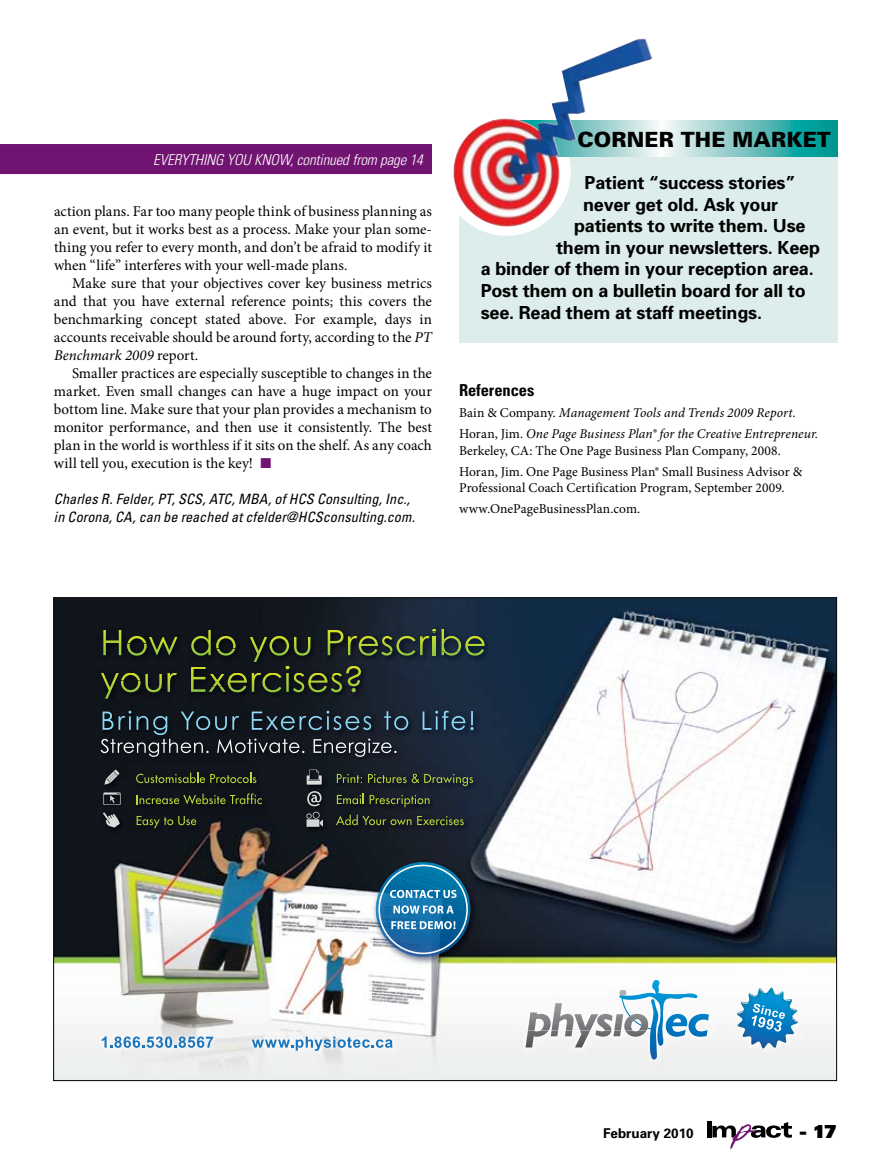
<style>
.page{position:relative;width:891px;height:1168px;background:#fff}
.page>*{position:absolute;margin:0;border:0;box-sizing:border-box;transform-origin:0 0}
.t1{font:900 21px "Univers";color:#000}
.t2{font:700 18px "Univers";letter-spacing:-.01em;color:#000}
.t3{font:900 18px "Univers";color:#000}
.t4{font:700 condensed 16.5px "Univers";letter-spacing:-.005em;color:#000}
.t5{font:15px/18px "Minion Pro";color:#000;text-align:justify}
.t6{font:italic 300 condensed 15px "Univers";letter-spacing:-.01em;color:#fff}
.t7{font:italic condensed 14.25px/18px "Univers";letter-spacing:.01em;color:#000}
.t8{font:13.5px/21px "Minion Pro";letter-spacing:.005em;color:#000}
.t9{font:italic 13.5px/21px "Minion Pro";letter-spacing:.005em;color:#000}
.t10{font:700 13.5px "Univers";color:#000}
.s1{font-style:italic}
.s2{color:#711471}
.s3{font-style:normal}
</style>
<div class="page">
<div style="left:707px;top:1121px;width:5px;height:16px;background:#000"></div>
<svg style="left:712px;top:1122px;width:80px;height:27px"></svg>
<img style="left:55px;top:599px;width:780px;height:480px">
<svg style="left:423px;top:711px;width:42px;height:19px"></svg>
<svg style="left:471px;top:711px;width:3px;height:19px"></svg>
<svg style="left:101px;top:711px;width:307px;height:46px;background:#2a343d"></svg>
<svg style="left:104px;top:769px;width:15px;height:15px"></svg>
<svg style="left:136px;top:772px;width:120px;height:11px"></svg>
<svg style="left:337px;top:793px;width:27px;height:11px"></svg>
<svg style="left:370px;top:795px;width:60px;height:12px"></svg>
<svg style="left:307px;top:791px;width:15px;height:15px"></svg>
<svg style="left:337px;top:774px;width:25px;height:9px"></svg>
<svg style="left:368px;top:774px;width:105px;height:12px"></svg>
<svg style="left:307px;top:769px;width:15px;height:15px"></svg>
<svg style="left:137px;top:793px;width:125px;height:11px"></svg>
<svg style="left:103px;top:792px;width:18px;height:13px"></svg>
<svg style="left:103px;top:812px;width:17px;height:16px"></svg>
<svg style="left:137px;top:816px;width:59px;height:12px"></svg>
<svg style="left:336px;top:814px;width:128px;height:11px"></svg>
<svg style="left:306px;top:812px;width:17px;height:15px"></svg>
<svg style="left:103px;top:630px;width:18px;height:25px"></svg>
<svg style="left:127px;top:636px;width:51px;height:19px"></svg>
<svg style="left:442px;top:629px;width:43px;height:26px"></svg>
<svg style="left:101px;top:672px;width:61px;height:27px;background:#2f381d"></svg>
<svg style="left:168px;top:672px;width:9px;height:20px"></svg>
<svg style="left:191px;top:629px;width:245px;height:63px;background:#2b3626"></svg>
<svg style="left:376px;top:862px;width:94px;height:95px;background:#38799f"></svg>
<svg style="left:102px;top:1036px;width:111px;height:12px"></svg>
<svg style="left:252px;top:1036px;width:141px;height:15px"></svg>
<svg style="left:526px;top:980px;width:183px;height:80px"></svg>
<img style="left:737px;top:987px;width:61px;height:61px">
<svg style="left:738px;top:989px;width:59px;height:42px"></svg>
<div style="left:0;top:144px;width:432px;height:30px;background:#711471"></div>
<div style="left:460px;top:156px;width:378px;height:187px;background:#ddedec"></div>
<img style="left:442px;top:109px;width:129px;height:127px;border-radius:50%">
<svg style="left:492px;top:121px;width:346px;height:36px;background:#83b4b9"></svg>
<img style="left:605px;top:39px;width:33px;height:14px">
<p class="t6" style="left:153px;top:151px;width:271px">Everything you know, continued from page 14</p>
<p class="t5" style="left:54px;top:202px;width:379px">action plans. Far too many people think of business planning as an event, but it works best as a process. Make your plan some‑ thing you refer to every month, and don’t be afraid to modify it when “life” interferes with your well-made plans.</p>
<p class="t5" style="left:54px;top:274px;width:380px;text-indent:18px">Make sure that your objectives cover key business metrics and that you have external reference points; this covers the benchmarking concept stated above. For example, days in accounts receivable should be around forty, according to the <span class="s1">PT Benchmark 2009</span> report.</p>
<p class="t5" style="left:54px;top:364px;width:380px;text-indent:18px">Smaller practices are especially susceptible to changes in the market. Even small changes can have a huge impact on your bottom line. Make sure that your plan provides a mechanism to monitor performance, and then use it consistently. The best plan in the world is worthless if it sits on the shelf. As any coach will tell you, execution is the key! <span class="s2">■</span></p>
<p class="t7" style="left:54px;top:490px;width:362px">Charles R. Felder, PT, SCS, ATC, MBA, of HCS Consulting, Inc., in Corona, CA, can be reached at cfelder@HCSconsulting.com.</p>
<h1 class="t1" style="left:578px;top:127px;width:50px">CORNER</h1>
<h1 class="t1" style="left:681px;top:127px;width:16px">THE</h1>
<h1 class="t1" style="left:732px;top:127px;width:55px">MARKET</h1>
<p class="t2" style="left:585px;top:171px;width:212px">Patient “success stories”</p>
<p class="t2" style="left:583px;top:193px;width:197px">never get old. Ask your</p>
<p class="t2" style="left:574px;top:214px;width:233px">patients to write them. Use</p>
<p class="t2" style="left:556px;top:236px;width:265px">them in your newsletters. Keep</p>
<p class="t2" style="left:481px;top:257px;width:335px">a binder of them in your reception area.</p>
<p class="t2" style="left:481px;top:279px;width:327px">Post them on a bulletin board for all to</p>
<p class="t2" style="left:481px;top:301px;width:283px">see. Read them at staff meetings.</p>
<p class="t4" style="left:459px;top:380px;width:77px">References</p>
<p class="t9" style="left:459px;top:402px;width:361px"><span class="s3">Bain &amp; Company.</span> Management Tools and Trends 2009 Report.<br><span class="s3">Horan, Jim.</span> One Page Business Plan® for the Creative Entrepreneur.</p>
<p class="t8" style="left:459px;top:440px;width:345px">Berkeley, CA: The One Page Business Plan Company, 2008.<br>Horan, Jim. One Page Business Plan® Small Business Advisor &amp;</p>
<p class="t8" style="left:459px;top:477px;width:327px">Professional Coach Certification Program, September 2009. www.OnePageBusinessPlan.com.</p>
<p class="t10" style="left:603px;top:1125px;width:92px">February 2010</p>
<p class="t3" style="left:800px;top:1120px;width:39px">- 17</p>
</div>
